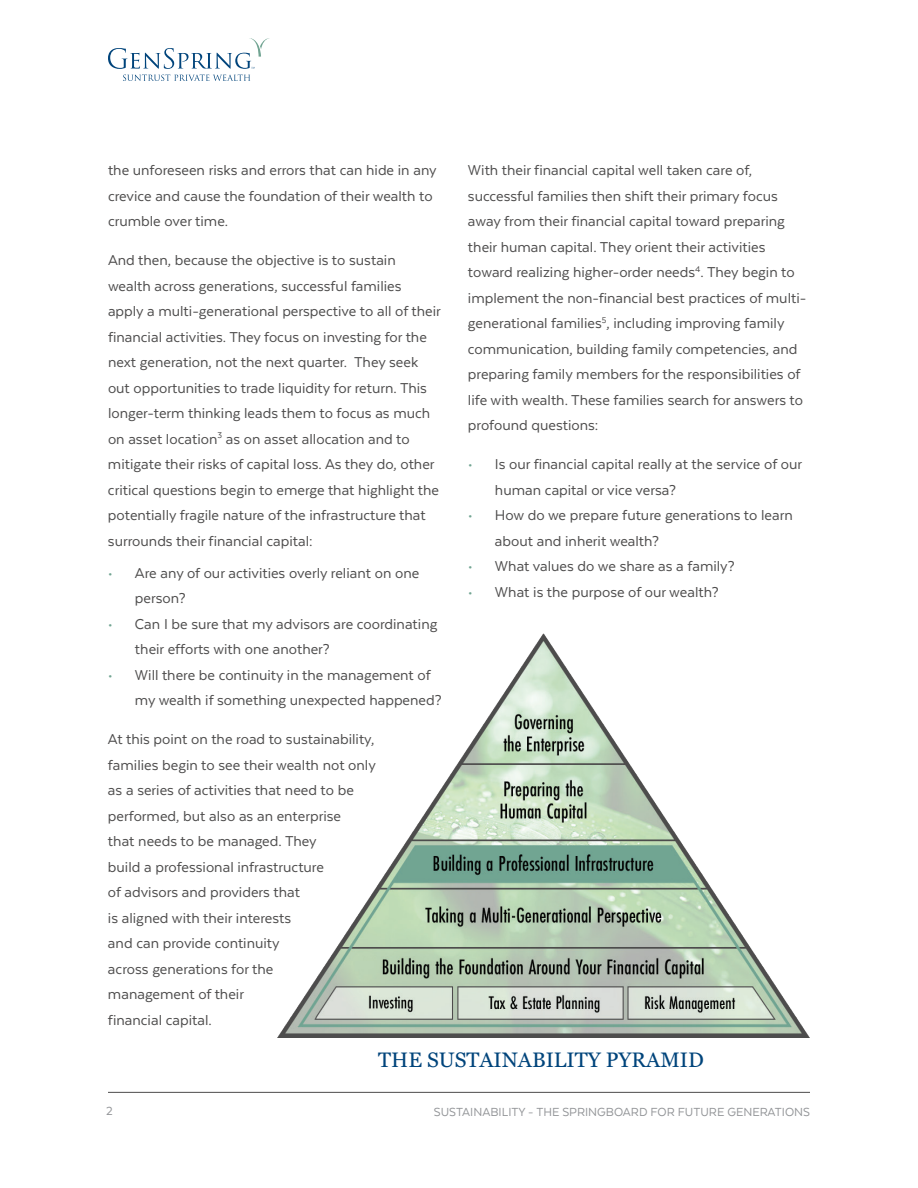
<style>
.page{position:relative;width:918px;height:1188px;background:#fff}
.page>*{position:absolute;margin:0;border:0;box-sizing:border-box;transform-origin:0 0}
.t1{font:21px "Georgia";color:#00447b}
.t2{font:16.5px/25.5px "Texta";color:#4d4c4c}
.t3{font:13.5px "Texta";color:#939598}
.s1{color:#71a492}
</style>
<div class="page">
<svg style="left:108px;top:38px;width:162px;height:31px"></svg>
<svg style="left:123px;top:75px;width:127px;height:6px"></svg>
<hr style="left:108px;top:1092px;width:702px;height:1px;background:#4d4c4c">
<img style="left:277px;top:634px;width:533px;height:404px">
<p class="t2" style="left:108px;top:157px;width:330px">the unforeseen risks and errors that can hide in any crevice and cause the foundation of their wealth to crumble over time.</p>
<p class="t2" style="left:108px;top:247px;width:334px">And then, because the objective is to sustain wealth across generations, successful families apply a multi-generational perspective to all of their financial activities. They focus on investing for the next generation, not the next quarter. They seek out opportunities to trade liquidity for return. This longer-term thinking leads them to focus as much on asset location<sup>3</sup> as on asset allocation and to mitigate their risks of capital loss. As they do, other critical questions begin to emerge that highlight the potentially fragile nature of the infrastructure that surrounds their financial capital:</p>
<p class="t2" style="left:135px;top:560px;width:286px;text-indent:-27px"><span class="s1">•</span> Are any of our activities overly reliant on one person?</p>
<p class="t2" style="left:135px;top:611px;width:304px;text-indent:-27px"><span class="s1">•</span> Can I be sure that my advisors are coordinating their efforts with one another?</p>
<p class="t2" style="left:135px;top:662px;width:308px;text-indent:-27px"><span class="s1">•</span> Will there be continuity in the management of my wealth if something unexpected happened?</p>
<p class="t2" style="left:108px;top:727px;width:269px">At this point on the road to sustainability, families begin to see their wealth not only as a series of activities that need to be performed, but also as an enterprise<br>that needs to be managed. They<br>build a professional infrastructure<br>of advisors and providers that<br>is aligned with their interests<br>and can provide continuity<br>across generations for the<br>management of their<br>financial capital.</p>
<p class="t2" style="left:468px;top:157px;width:340px">With their financial capital well taken care of, successful families then shift their primary focus away from their financial capital toward preparing their human capital. They orient their activities toward realizing higher-order needs<sup>4</sup>. They begin to implement the non-financial best practices of multi&shy;generational families<sup>5</sup>, including improving family communication, building family competencies, and preparing family members for the responsibilities of life with wealth. These families search for answers to profound questions:</p>
<p class="t2" style="left:495px;top:451px;width:309px;text-indent:-27px"><span class="s1">•</span> Is our financial capital really at the service of our human capital or vice versa?</p>
<p class="t2" style="left:495px;top:502px;width:299px;text-indent:-27px"><span class="s1">•</span> How do we prepare future generations to learn about and inherit wealth?</p>
<p class="t2" style="left:468px;top:553px;width:268px"><span class="s1">•</span> What values do we share as a family?</p>
<p class="t2" style="left:468px;top:579px;width:252px"><span class="s1">•</span> What is the purpose of our wealth?</p>
<p class="t1" style="left:378px;top:1044px;width:327px">THE SUSTAINABILITY PYRAMID</p>
<p class="t3" style="left:106px;top:1104px;width:8px">2</p>
<p class="t3" style="left:434px;top:1105px;width:378px">SUSTAINABILITY - THE SPRINGBOARD FOR FUTURE GENERATIONS</p>
</div>
